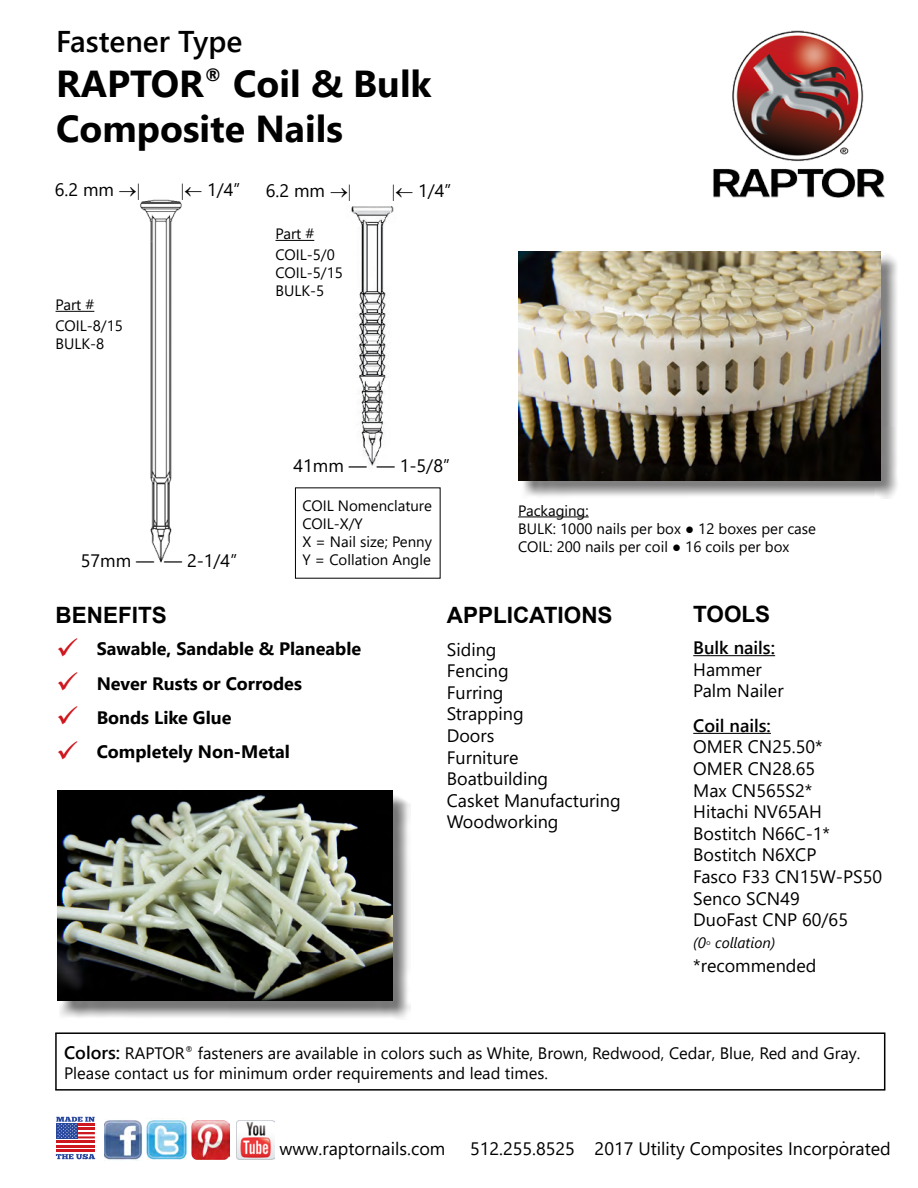
<style>
.page{position:relative;width:918px;height:1188px;background:#fff}
.page>*{position:absolute;margin:0;border:0;box-sizing:border-box;transform-origin:0 0}
.t1{font:700 37.5px/45px "Segoe UI";color:#000}
.t2{font:600 30px "Segoe UI";color:#000}
.t3{font:700 22.5px "Arial";color:#000}
.t4{font:18px/21.6px "Segoe UI";color:#000}
.t5{font:700 18px "Segoe UI";color:#000}
.t6{font:600 18px "Segoe UI";color:#000}
.t7{font:16.5px/19.8px "Segoe UI";color:#000}
.t8{font:16.5px "Arial";color:#000}
.t9{font:15px/18px "Segoe UI";color:#000}
.t10{font:italic 15px "Segoe UI";color:#000}
.s1{color:#ce171e}
.s2{font-weight:600;font-size:18px}
</style>
<div class="page">
<img style="left:713px;top:30px;width:172px;height:168px">
<img style="left:104px;top:1120px;width:38px;height:40px">
<img style="left:146px;top:1118px;width:40px;height:41px">
<img style="left:191px;top:1121px;width:39px;height:38px">
<img style="left:236px;top:1121px;width:38px;height:38px">
<svg style="left:56px;top:1154px;width:39px;height:5px"></svg>
<hr style="left:56px;top:1141px;width:39px;height:2px;background:#ce171e">
<hr style="left:56px;top:1149px;width:39px;height:3px;background:#ce171e">
<hr style="left:56px;top:1145px;width:39px;height:2px;background:#ce171e">
<svg style="left:56px;top:1117px;width:39px;height:21px"></svg>
<hr style="left:693px;top:655px;width:82px;height:1px;background:#000">
<hr style="left:693px;top:733px;width:78px;height:1px;background:#000">
<hr style="left:55px;top:1032px;width:830px;height:2px;background:#000">
<hr style="left:55px;top:1034px;width:2px;height:55px;background:#000">
<hr style="left:884px;top:1034px;width:1px;height:55px;background:#000">
<hr style="left:55px;top:1089px;width:830px;height:2px;background:#000">
<hr style="left:56px;top:311px;width:38px;height:1px;background:#000">
<hr style="left:276px;top:240px;width:38px;height:1px;background:#000">
<div style="left:521px;top:254px;width:379px;height:245px;background:#000;opacity:.5"></div>
<img style="left:518px;top:252px;width:363px;height:228px">
<div style="left:60px;top:793px;width:351px;height:227px;background:#000;opacity:.53"></div>
<img style="left:57px;top:791px;width:335px;height:209px">
<hr style="left:518px;top:516px;width:71px;height:1px;background:#000">
<img style="left:140px;top:199px;width:42px;height:363px">
<img style="left:351px;top:206px;width:43px;height:260px">
<h2 class="t2" style="left:56px;top:17px;width:188px">Fastener Type</h2>
<h1 class="t1" style="left:56px;top:61px;width:377px">RAPTOR<sup>®</sup> Coil &amp; Bulk<br>Composite Nails</h1>
<p class="t4" style="left:55px;top:179px;width:83px">6.2 mm →</p>
<p class="t4" style="left:184px;top:179px;width:57px">← 1/4”</p>
<p class="t4" style="left:266px;top:179px;width:83px">6.2 mm →</p>
<p class="t4" style="left:396px;top:179px;width:57px">← 1/4”</p>
<p class="t9" style="left:56px;top:294px;width:69px;line-height:21px">Part #<br>COIL-8/15</p>
<p class="t9" style="left:56px;top:334px;width:50px">BULK-8</p>
<p class="t9" style="left:276px;top:223px;width:61px;line-height:21px">Part #<br>COIL-5/0</p>
<p class="t9" style="left:276px;top:263px;width:69px">COIL-5/15<br>BULK-5</p>
<p class="t4" style="left:81px;top:549px;width:158px">57mm — — 2-1/4”</p>
<p class="t4" style="left:294px;top:454px;width:158px">41mm — — 1-5/8”</p>
<p class="t9" style="left:303px;top:497px;width:131px">COIL Nomenclature<br>COIL-X/Y<br>X = Nail size; Penny<br>Y = Collation Angle</p>
<p class="t9" style="left:518px;top:501px;width:299px">Packaging:<br>BULK: 1000 nails per box ● 12 boxes per case<br>COIL: 200 nails per coil ● 16 coils per box</p>
<p class="t3" style="left:56px;top:599px;width:113px">BENEFITS</p>
<p class="t3" style="left:447px;top:599px;width:167px">APPLICATIONS</p>
<p class="t3" style="left:693px;top:598px;width:79px">TOOLS</p>
<p class="t5" style="left:56px;top:635px;width:306px"><span class="s1">✓</span> Sawable, Sandable &amp; Planeable</p>
<p class="t5" style="left:56px;top:669px;width:247px"><span class="s1">✓</span> Never Rusts or Corrodes</p>
<p class="t5" style="left:56px;top:703px;width:177px"><span class="s1">✓</span> Bonds Like Glue</p>
<p class="t5" style="left:56px;top:737px;width:235px"><span class="s1">✓</span> Completely Non-Metal</p>
<p class="t4" style="left:447px;top:638px;width:175px">Siding<br>Fencing<br>Furring<br>Strapping<br>Doors<br>Furniture<br>Boatbuilding<br>Casket Manufacturing<br>Woodworking</p>
<p class="t6" style="left:693px;top:633px;width:83px">Bulk nails:</p>
<p class="t4" style="left:693px;top:658px;width:92px">Hammer<br>Palm Nailer</p>
<p class="t6" style="left:693px;top:711px;width:79px">Coil nails:</p>
<p class="t4" style="left:693px;top:736px;width:190px">OMER CN25.50*<br>OMER CN28.65<br>Max CN565S2*<br>Hitachi NV65AH<br>Bostitch N66C-1*<br>Bostitch N6XCP<br>Fasco F33 CN15W-PS50<br>Senco SCN49<br>DuoFast CNP 60/65</p>
<p class="t10" style="left:693px;top:930px;width:84px">(0◦ collation)</p>
<p class="t4" style="left:693px;top:955px;width:125px">*recommended</p>
<p class="t7" style="left:64px;top:1043px;width:798px"><span class="s2">Colors:</span> RAPTOR<sup>®</sup> fasteners are available in colors such as White, Brown, Redwood, Cedar, Blue, Red and Gray.<br>Please contact us for minimum order requirements and lead times.</p>
<p class="t4" style="left:280px;top:1137px;width:167px">www.raptornails.com</p>
<p class="t4" style="left:470px;top:1137px;width:422px">512.255.8525 2017 Utility Composites Incorporated</p>
<p class="t8" style="left:842px;top:1126px;width:6px">.</p>
</div>
